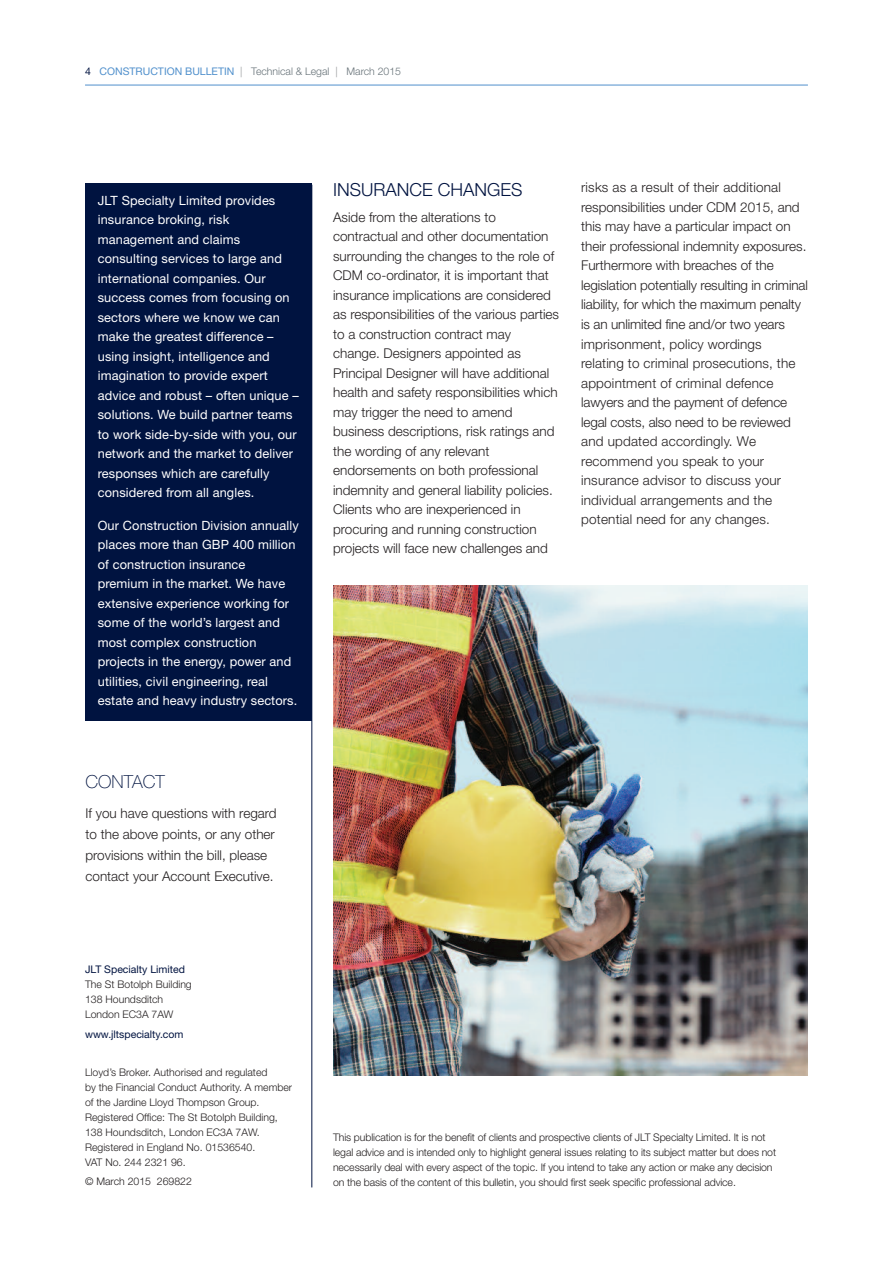
<style>
.page{position:relative;width:893px;height:1263px;background:#fff}
.page>*{position:absolute;margin:0;border:0;box-sizing:border-box;transform-origin:0 0}
.t1{font:300 18px "Helvetica Neue";color:#001340}
.t2{font:100 18px "Helvetica Neue";color:#001340}
.t3{font:300 13.5px/19.5px "Helvetica Neue";color:#231f20}
.t4{font:12.75px/19.5px "Helvetica Neue";letter-spacing:.01em;color:#fff}
.t5{font:300 10.5px/15px "Helvetica Neue";letter-spacing:-.01em;color:#231f20}
.t6{font:300 10.5px "Helvetica Neue";color:#687379}
.t7{font:10.5px "Helvetica Neue";color:#001340}
.s1{font-weight:400;color:#001340}
.s2{font-weight:400;color:#5090cc}
.s3{color:#939598}
</style>
<div class="page">
<div style="left:85px;top:183px;width:227px;height:538px;background:#001340"></div>
<hr style="left:311px;top:185px;width:1px;height:1002px;background:#001340">
<hr style="left:85px;top:85px;width:723px;height:1px;background:#5090cc">
<img style="left:333px;top:585px;width:475px;height:490px">
<p class="t6" style="left:85px;top:68px;width:318px"><span class="s1">4</span> <span class="s2">CONSTRUCTION BULLETIN</span> <span class="s3">|</span> Technical &amp; Legal <span class="s3">|</span> March 2015</p>
<p class="t4" style="left:98px;top:192px;width:202px">JLT Specialty Limited provides insurance broking, risk management and claims consulting services to large and international companies. Our success comes from focusing on sectors where we know we can make the greatest difference – using insight, intelligence and imagination to provide expert advice and robust – often unique – solutions. We build partner teams to work side-by-side with you, our network and the market to deliver responses which are carefully considered from all angles.</p>
<p class="t4" style="left:98px;top:516px;width:202px">Our Construction Division annually places more than GBP 400 million of construction insurance premium in the market. We have extensive experience working for some of the world’s largest and most complex construction projects in the energy, power and utilities, civil engineering, real estate and heavy industry sectors.</p>
<h1 class="t2" style="left:86px;top:775px;width:81px">CONTACT</h1>
<p class="t3" style="left:86px;top:804px;width:193px;line-height:21px">If you have questions with regard to the above points, or any other provisions within the bill, please contact your Account Executive.</p>
<h1 class="t1" style="left:333px;top:183px;width:191px">INSURANCE CHANGES</h1>
<p class="t3" style="left:333px;top:208px;width:228px">Aside from the alterations to contractual and other documentation surrounding the changes to the role of CDM co-ordinator, it is important that insurance implications are considered as responsibilities of the various parties to a construction contract may change. Designers appointed as Principal Designer will have additional health and safety responsibilities which may trigger the need to amend business descriptions, risk ratings and the wording of any relevant endorsements on both professional indemnity and general liability policies.<br>Clients who are inexperienced in procuring and running construction projects will face new challenges and</p>
<p class="t3" style="left:581px;top:179px;width:228px">risks as a result of their additional responsibilities under CDM 2015, and this may have a particular impact on their professional indemnity exposures.<br>Furthermore with breaches of the legislation potentially resulting in criminal liability, for which the maximum penalty is an unlimited fine and/or two years imprisonment, policy wordings<br>relating to criminal prosecutions, the appointment of criminal defence lawyers and the payment of defence legal costs, also need to be reviewed and updated accordingly. We recommend you speak to your insurance advisor to discuss your individual arrangements and the potential need for any changes.</p>
<p class="t7" style="left:85px;top:966px;width:101px">JLT Specialty Limited</p>
<p class="t5" style="left:85px;top:978px;width:108px">The St Botolph Building<br>138 Houndsditch<br>London EC3A 7AW</p>
<p class="t7" style="left:85px;top:1030px;width:100px">www.jltspecialty.com</p>
<p class="t5" style="left:85px;top:1066px;width:209px">Lloyd’s Broker. Authorised and regulated<br>by the Financial Conduct Authority. A member of the Jardine Lloyd Thompson Group.<br>Registered Office: The St Botolph Building, 138 Houndsditch, London EC3A 7AW.<br>Registered in England No. 01536540.<br>VAT No. 244 2321 96.</p>
<p class="t5" style="left:85px;top:1175px;width:108px">© March 2015 269822</p>
<p class="t5" style="left:333px;top:1131px;width:444px">This publication is for the benefit of clients and prospective clients of JLT Specialty Limited. It is not legal advice and is intended only to highlight general issues relating to its subject matter but does not necessarily deal with every aspect of the topic. If you intend to take any action or make any decision on the basis of the content of this bulletin, you should first seek specific professional advice.</p>
</div>
